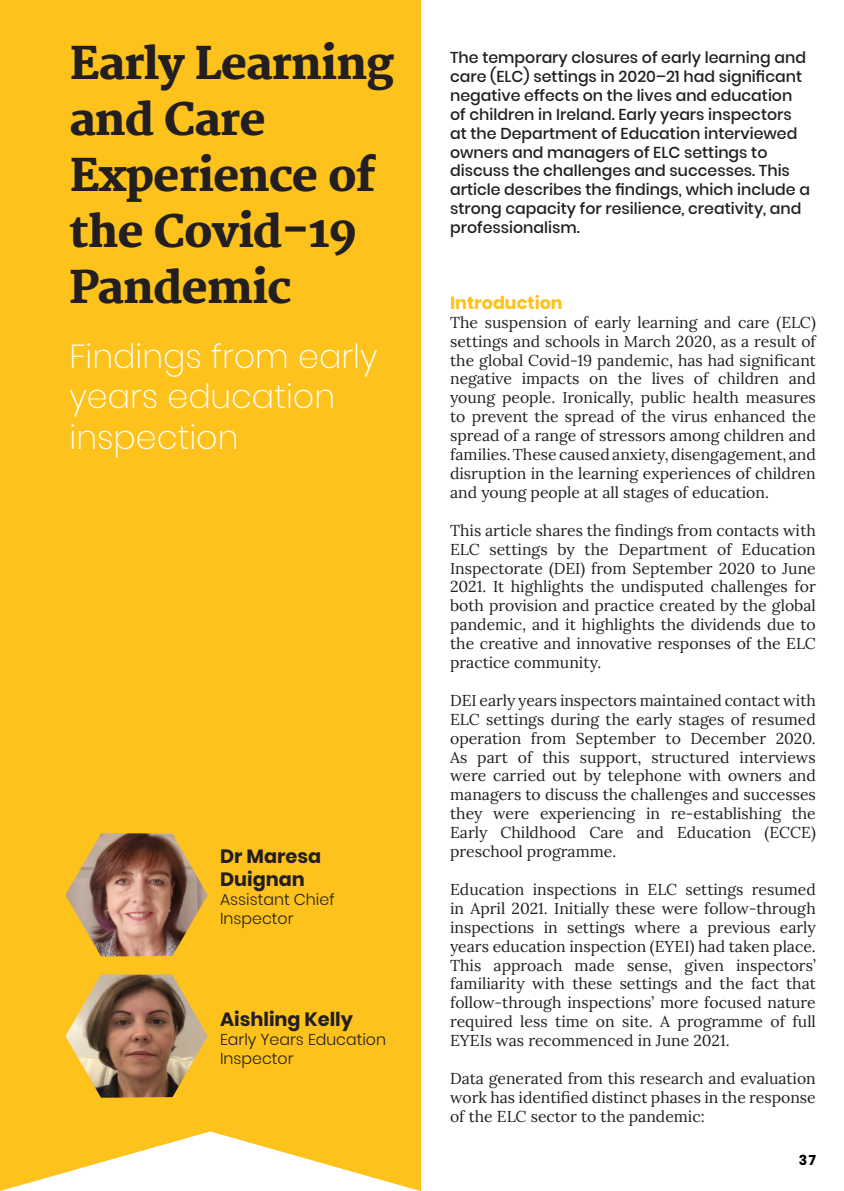
<style>
.page{position:relative;width:844px;height:1191px;background:#fff}
.page>*{position:absolute;margin:0;border:0;box-sizing:border-box;transform-origin:0 0}
.t1{font:800 43.75px/56px "Merriweather";letter-spacing:-.025em;color:#231f20}
.t2{font:200 33.25px/40.2px "Poppins";color:#fff}
.t3{font:700 19.25px/23.1px "Poppins";color:#231f20}
.t4{font:700 17.5px "Poppins";color:#fec21d}
.t5{font:15.75px/18.9px "Lora";color:#231f20;text-align:justify}
.t6{font:500 15.75px/18.9px "Poppins";color:#231f20}
.t7{font:300 15.75px/18.9px "Poppins";color:#231f20}
.t8{font:700 14px "Poppins";color:#000}
</style>
<div class="page">
<div style="left:0;top:0;width:420px;height:1191px;background:#fec21d"></div>
<svg style="left:0;top:1131px;width:420px;height:60px"></svg>
<img style="left:66px;top:974px;width:142px;height:123px">
<img style="left:66px;top:833px;width:142px;height:123px">
<h1 class="t1" style="left:69px;top:37px;width:325px">Early Learning and Care<br>Experience of the Covid-19<br>Pandemic</h1>
<h2 class="t2" style="left:69px;top:336px;width:309px">Findings from early years education inspection</h2>
<p class="t3" style="left:220px;top:845px;width:102px">Dr Maresa<br>Duignan</p>
<p class="t7" style="left:220px;top:890px;width:116px">Assistant Chief<br>Inspector</p>
<p class="t3" style="left:220px;top:1007px;width:134px">Aishling Kelly</p>
<p class="t7" style="left:220px;top:1029px;width:167px">Early Years Education<br>Inspector</p>
<p class="t6" style="left:450px;top:48px;width:361px">The temporary closures of early learning and care (ELC) settings in 2020–21 had significant negative effects on the lives and education of children in Ireland. Early years inspectors at the Department of Education interviewed owners and managers of ELC settings to discuss the challenges and successes. This article describes the findings, which include a strong capacity for resilience, creativity, and professionalism.</p>
<p class="t4" style="left:450px;top:292px;width:114px">Introduction</p>
<p class="t5" style="left:450px;top:312px;width:367px">The suspension of early learning and care (ELC) settings and schools in March 2020, as a result of the global Covid-19 pandemic, has had significant negative impacts on the lives of children and young people. Ironically, public health measures to prevent the spread of the virus enhanced the spread of a range of stressors among children and families. These caused anxiety, disengagement, and disruption in the learning experiences of children and young people at all stages of education.</p>
<p class="t5" style="left:450px;top:519px;width:367px">This article shares the findings from contacts with ELC settings by the Department of Education Inspectorate (DEI) from September 2020 to June 2021. It highlights the undisputed challenges for both provision and practice created by the global pandemic, and it highlights the dividends due to the creative and innovative responses of the ELC practice community.</p>
<p class="t5" style="left:450px;top:690px;width:367px">DEI early years inspectors maintained contact with ELC settings during the early stages of resumed operation from September to December 2020.<br>As part of this support, structured interviews were carried out by telephone with owners and managers to discuss the challenges and successes they were experiencing in re-establishing the Early Childhood Care and Education (ECCE) preschool programme.</p>
<p class="t5" style="left:450px;top:879px;width:367px">Education inspections in ELC settings resumed in April 2021. Initially these were follow-through inspections in settings where a previous early years education inspection (EYEI) had taken place.<br>This approach made sense, given inspectors’ familiarity with these settings and the fact that follow-through inspections’ more focused nature required less time on site. A programme of full EYEIs was recommenced in June 2021.</p>
<p class="t5" style="left:450px;top:1068px;width:367px">Data generated from this research and evaluation work has identified distinct phases in the response of the ELC sector to the pandemic:</p>
<p class="t8" style="left:798px;top:1152px;width:19px">37</p>
</div>
